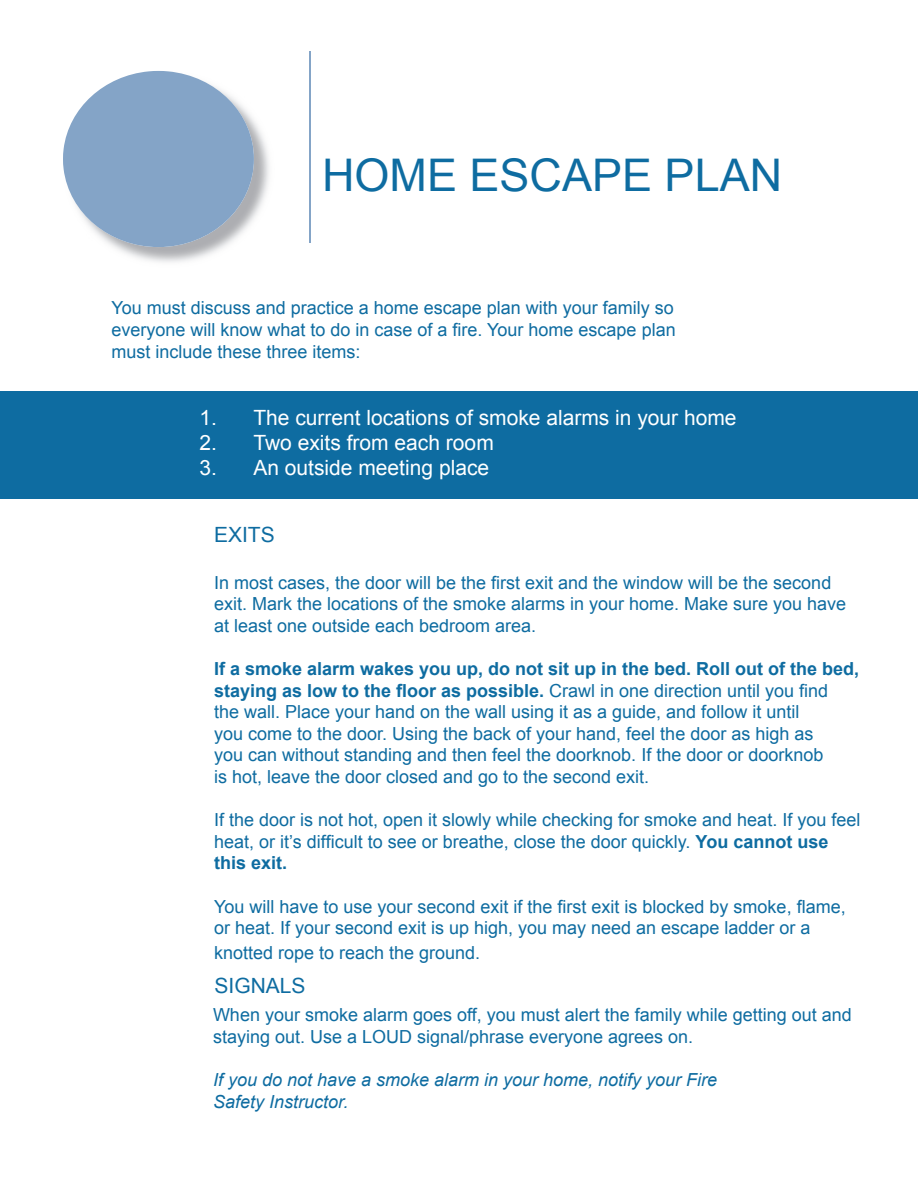
<style>
.page{position:relative;width:918px;height:1188px;background:#fff}
.page>*{position:absolute;margin:0;border:0;box-sizing:border-box;transform-origin:0 0}
.t1{font:45px "Arial";color:#0e6ca1}
.t2{font:21px "Arial";color:#fff}
.t3{font:21px "Arial";color:#0e6ca1}
.t4{font:18px/21.6px "Arial";color:#0e6ca1}
.t5{font:italic 18px/21.6px "Arial";color:#0e6ca1}
.s1{font-weight:700}
</style>
<div class="page">
<img style="left:114px;top:121px;width:155px;height:141px">
<svg style="left:63px;top:71px;width:191px;height:176px"></svg>
<div style="left:0;top:392px;width:918px;height:108px;background:#0e6ca1"></div>
<hr style="left:309px;top:52px;width:1px;height:191px;background:#84a4c7">
<h1 class="t1" style="left:322px;top:145px;width:462px">HOME ESCAPE PLAN</h1>
<p class="t4" style="left:111px;top:297px;width:566px;text-align:justify">You must discuss and practice a home escape plan with your family so everyone will know what to do in case of a fire. Your home escape plan must include these three items:</p>
<p class="t2" style="left:199px;top:404px;width:539px">1. The current locations of smoke alarms in your home</p>
<p class="t2" style="left:199px;top:429px;width:296px">2. Two exits from each room</p>
<p class="t2" style="left:199px;top:454px;width:291px">3. An outside meeting place</p>
<p class="t3" style="left:214px;top:521px;width:62px">EXITS</p>
<p class="t4" style="left:214px;top:572px;width:634px">In most cases, the door will be the first exit and the window will be the second exit. Mark the locations of the smoke alarms in your home. Make sure you have at least one outside each bedroom area.</p>
<p class="t4" style="left:214px;top:658px;width:647px"><span class="s1">If a smoke alarm wakes you up, do not sit up in the bed. Roll out of the bed, staying as low to the floor as possible.</span> Crawl in one direction until you find<br>the wall. Place your hand on the wall using it as a guide, and follow it until<br>you come to the door. Using the back of your hand, feel the door as high as<br>you can without standing and then feel the doorknob. If the door or doorknob<br>is hot, leave the door closed and go to the second exit.</p>
<p class="t4" style="left:214px;top:809px;width:648px">If the door is not hot, open it slowly while checking for smoke and heat. If you feel heat, or it’s difficult to see or breathe, close the door quickly. <span class="s1">You cannot use this exit.</span></p>
<p class="t4" style="left:214px;top:896px;width:633px">You will have to use your second exit if the first exit is blocked by smoke, flame, or heat. If your second exit is up high, you may need an escape ladder or a</p>
<p class="t4" style="left:214px;top:942px;width:268px">knotted rope to reach the ground.</p>
<p class="t3" style="left:214px;top:972px;width:93px">SIGNALS</p>
<p class="t4" style="left:213px;top:1004px;width:640px">When your smoke alarm goes off, you must alert the family while getting out and staying out. Use a LOUD signal/phrase everyone agrees on.</p>
<p class="t5" style="left:213px;top:1069px;width:506px">If you do not have a smoke alarm in your home, notify your Fire<br>Safety Instructor.</p>
</div>
